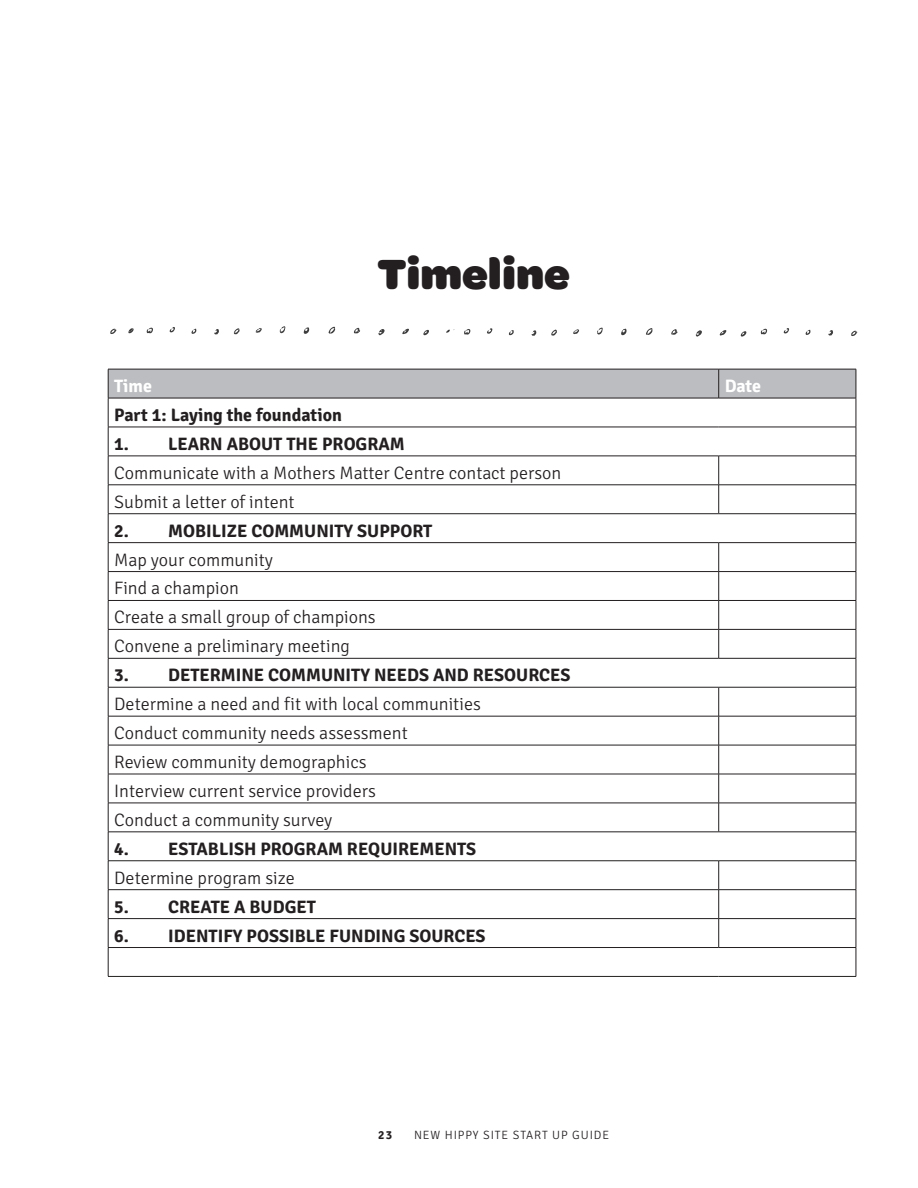
<style>
.page{position:relative;width:918px;height:1188px;background:#fff}
.page>*{position:absolute;margin:0;border:0;box-sizing:border-box;transform-origin:0 0}
.t1{font:900 45px "Omnes";color:#231f20}
.t2{font:300 18px "Signika Negative";color:#231f20}
.Regular_Bold{font:700 18px "Signika Negative";color:#231f20}
.Regular_Bold-2{font:700 18px "Signika Negative";color:#fff}
.t3{font:300 12px "Signika Negative";letter-spacing:.075em;color:#231f20}
.t4{font:700 12px "Signika Negative";color:#231f20}
</style>
<div class="page">
<svg style="left:303px;top:327px;width:7px;height:7px"></svg>
<svg style="left:402px;top:328px;width:7px;height:6px"></svg>
<svg style="left:378px;top:329px;width:7px;height:6px"></svg>
<svg style="left:423px;top:330px;width:6px;height:5px"></svg>
<svg style="left:191px;top:329px;width:5px;height:5px"></svg>
<svg style="left:328px;top:326px;width:8px;height:8px"></svg>
<svg style="left:234px;top:328px;width:6px;height:6px"></svg>
<svg style="left:354px;top:327px;width:6px;height:7px"></svg>
<svg style="left:280px;top:326px;width:5px;height:7px"></svg>
<svg style="left:256px;top:328px;width:6px;height:5px"></svg>
<svg style="left:214px;top:329px;width:5px;height:5px"></svg>
<svg style="left:146px;top:327px;width:7px;height:6px"></svg>
<svg style="left:169px;top:327px;width:6px;height:6px"></svg>
<svg style="left:110px;top:328px;width:7px;height:6px"></svg>
<svg style="left:128px;top:328px;width:6px;height:5px"></svg>
<svg style="left:621px;top:328px;width:6px;height:7px"></svg>
<svg style="left:719px;top:330px;width:8px;height:6px"></svg>
<svg style="left:695px;top:330px;width:7px;height:7px"></svg>
<svg style="left:741px;top:331px;width:5px;height:6px"></svg>
<svg style="left:671px;top:329px;width:7px;height:6px"></svg>
<svg style="left:509px;top:330px;width:5px;height:5px"></svg>
<svg style="left:646px;top:328px;width:7px;height:7px"></svg>
<svg style="left:551px;top:329px;width:6px;height:7px"></svg>
<svg style="left:597px;top:327px;width:6px;height:8px"></svg>
<svg style="left:573px;top:329px;width:6px;height:5px"></svg>
<svg style="left:532px;top:330px;width:5px;height:6px"></svg>
<svg style="left:464px;top:329px;width:7px;height:6px"></svg>
<svg style="left:487px;top:328px;width:6px;height:6px"></svg>
<svg style="left:446px;top:329px;width:9px;height:4px"></svg>
<svg style="left:805px;top:330px;width:5px;height:5px"></svg>
<svg style="left:828px;top:330px;width:5px;height:6px"></svg>
<svg style="left:760px;top:328px;width:8px;height:6px"></svg>
<svg style="left:783px;top:328px;width:6px;height:6px"></svg>
<svg style="left:851px;top:330px;width:7px;height:6px"></svg>
<svg style="left:108px;top:369px;width:749px;height:607px"></svg>
<hr style="left:108px;top:976px;width:611px;height:1px;background:#231f20">
<hr style="left:719px;top:976px;width:137px;height:1px;background:#231f20">
<p class="t1" style="left:378px;top:240px;width:194px">Timeline</p>
<p class="Regular_Bold-2" style="left:114px;top:375px;width:39px">Time</p>
<p class="Regular_Bold-2" style="left:725px;top:375px;width:38px">Date</p>
<p class="Regular_Bold" style="left:114px;top:404px;width:229px">Part 1: Laying the foundation</p>
<p class="Regular_Bold" style="left:114px;top:433px;width:292px">1. LEARN ABOUT THE PROGRAM</p>
<p class="t2" style="left:114px;top:463px;width:449px">Communicate with a Mothers Matter Centre contact person</p>
<p class="t2" style="left:114px;top:492px;width:182px">Submit a letter of intent</p>
<p class="Regular_Bold" style="left:114px;top:520px;width:320px">2. MOBILIZE COMMUNITY SUPPORT</p>
<p class="t2" style="left:114px;top:550px;width:160px">Map your community</p>
<p class="t2" style="left:114px;top:579px;width:126px">Find a champion</p>
<p class="t2" style="left:114px;top:608px;width:263px">Create a small group of champions</p>
<p class="t2" style="left:114px;top:636px;width:237px">Convene a preliminary meeting</p>
<p class="Regular_Bold" style="left:114px;top:664px;width:458px">3. DETERMINE COMMUNITY NEEDS AND RESOURCES</p>
<p class="t2" style="left:114px;top:694px;width:368px">Determine a need and fit with local communities</p>
<p class="t2" style="left:114px;top:723px;width:295px">Conduct community needs assessment</p>
<p class="t2" style="left:114px;top:752px;width:254px">Review community demographics</p>
<p class="t2" style="left:114px;top:781px;width:263px">Interview current service providers</p>
<p class="t2" style="left:114px;top:810px;width:220px">Conduct a community survey</p>
<p class="Regular_Bold" style="left:114px;top:838px;width:364px">4. ESTABLISH PROGRAM REQUIREMENTS</p>
<p class="t2" style="left:114px;top:868px;width:182px">Determine program size</p>
<p class="Regular_Bold" style="left:114px;top:896px;width:203px">5. CREATE A BUDGET</p>
<p class="Regular_Bold" style="left:114px;top:925px;width:373px">6. IDENTIFY POSSIBLE FUNDING SOURCES</p>
<p class="t4" style="left:378px;top:1127px;width:16px">23</p>
<p class="t3" style="left:414px;top:1128px;width:197px">NEW HIPPY SITE START UP GUIDE</p>
</div>
